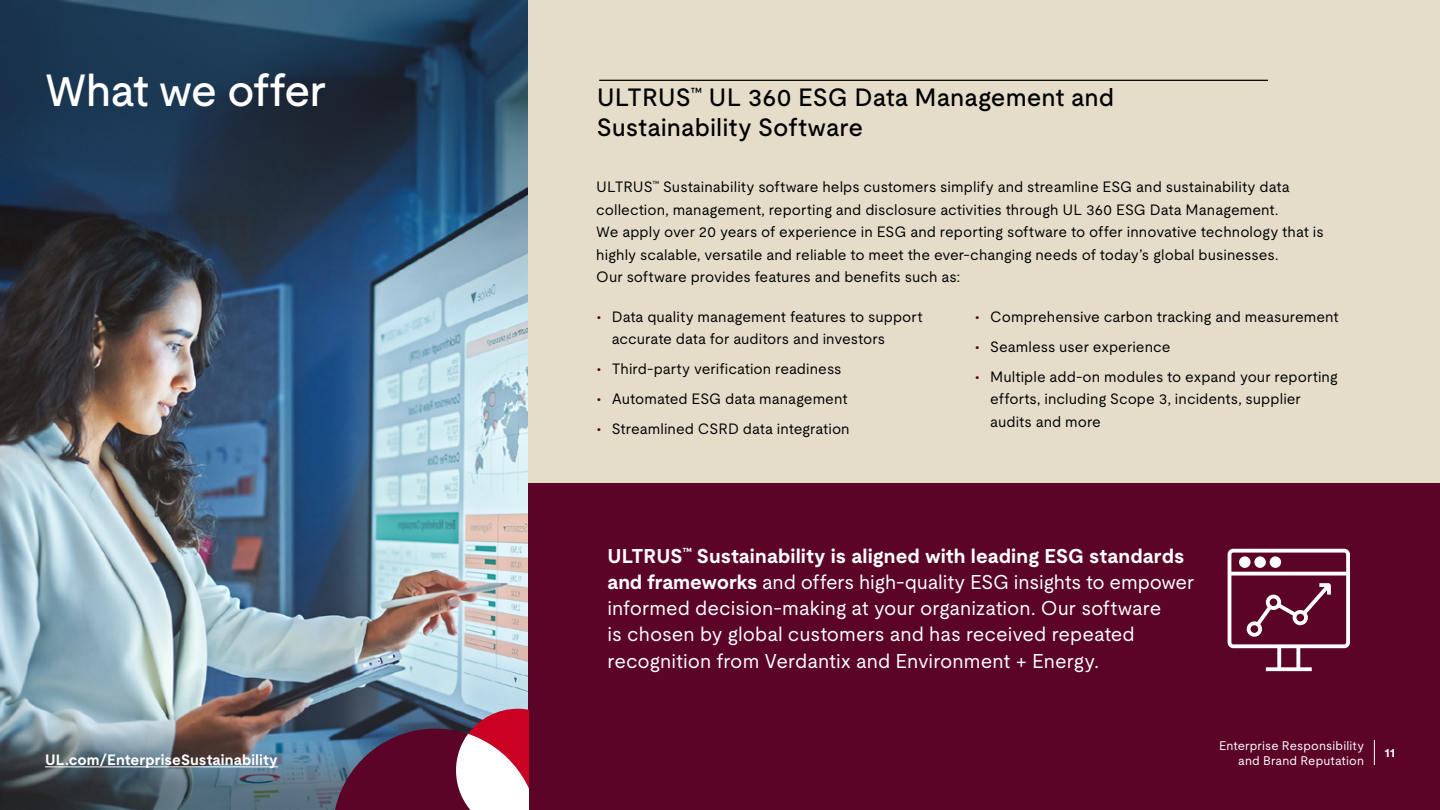
<style>
.page{position:relative;width:1440px;height:810px;background:#fff}
.page>*{position:absolute;margin:0;border:0;box-sizing:border-box;transform-origin:0 0}
.t1{font:500 45px "UL Moderat";letter-spacing:-.025em;color:#fff}
.t2{font:500 25px/30px "UL Moderat";color:#000}
.t3{font:20px/26.2px "UL Moderat";color:#fff}
.t4{font:15px/22.5px "UL Moderat";color:#000}
.t5{font:700 15px "UL Moderat";letter-spacing:.005em;color:#fff}
.t6{font:12.5px/15px "UL Moderat";letter-spacing:.01em;color:#fff;text-align:right}
.t7{font:700 12.5px "UL Moderat";color:#fff}
.s1{color:#5b0428}
.s2{font-weight:700}
</style>
<div class="page">
<img style="left:0;top:458px;width:529px;height:228px">
<img style="left:0;top:0;width:529px;height:458px">
<img style="left:0;top:686px;width:529px;height:124px">
<hr style="left:45px;top:766px;width:233px;height:1px;background:#fff">
<div style="left:529px;top:0;width:911px;height:484px;background:#e5ddca"></div>
<div style="left:529px;top:484px;width:911px;height:326px;background:#5b0428"></div>
<hr style="left:599px;top:80px;width:669px;height:1px;background:#000">
<svg style="left:1228px;top:549px;width:122px;height:122px"></svg>
<svg style="left:1374px;top:740px;width:1px;height:25px"></svg>
<svg style="left:334px;top:709px;width:195px;height:101px"></svg>
<h1 class="t1" style="left:45px;top:55px;width:283px">What we offer</h1>
<h2 class="t2" style="left:597px;top:82px;width:519px">ULTRUS<sup>™</sup> UL 360 ESG Data Management and<br>Sustainability Software</h2>
<p class="t4" style="left:596px;top:175px;width:729px">ULTRUS<sup>™</sup> Sustainability software helps customers simplify and streamline ESG and sustainability data collection, management, reporting and disclosure activities through UL 360 ESG Data Management.<br>We apply over 20 years of experience in ESG and reporting software to offer innovative technology that is highly scalable, versatile and reliable to meet the ever-changing needs of today’s global businesses.<br>Our software provides features and benefits such as:</p>
<p class="t4" style="left:612px;top:305px;width:312px;text-indent:-15px"><span class="s1">•</span> Data quality management features to support accurate data for auditors and investors</p>
<p class="t4" style="left:597px;top:358px;width:246px"><span class="s1">•</span> Third-party verification readiness</p>
<p class="t4" style="left:597px;top:388px;width:252px"><span class="s1">•</span> Automated ESG data management</p>
<p class="t4" style="left:597px;top:418px;width:255px"><span class="s1">•</span> Streamlined CSRD data integration</p>
<p class="t4" style="left:975px;top:305px;width:365px"><span class="s1">•</span> Comprehensive carbon tracking and measurement</p>
<p class="t4" style="left:975px;top:335px;width:197px"><span class="s1">•</span> Seamless user experience</p>
<p class="t4" style="left:990px;top:365px;width:349px;text-indent:-15px"><span class="s1">•</span> Multiple add-on modules to expand your reporting efforts, including Scope 3, incidents, supplier audits and more</p>
<p class="t3" style="left:608px;top:542px;width:588px"><span class="s2">ULTRUS</span><sup>™</sup> <span class="s2">Sustainability is aligned with leading ESG standards and frameworks</span> and offers high-quality ESG insights to empower informed decision-making at your organization. Our software<br>is chosen by global customers and has received repeated recognition from Verdantix and Environment + Energy.</p>
<p class="t6" style="left:1219px;top:738px;width:147px">Enterprise Responsibility and Brand Reputation</p>
<p class="t6" style="left:1224px;top:738px;width:147px">Enterprise Responsib lity</p>
<p class="t5" style="left:45px;top:748px;width:234px">UL.com/EnterpriseSustainability</p>
<p class="t6" style="left:1243px;top:753px;width:127px">and Brand Reputation</p>
<p class="t7" style="left:1384px;top:743px;width:12px">11</p>
</div>
